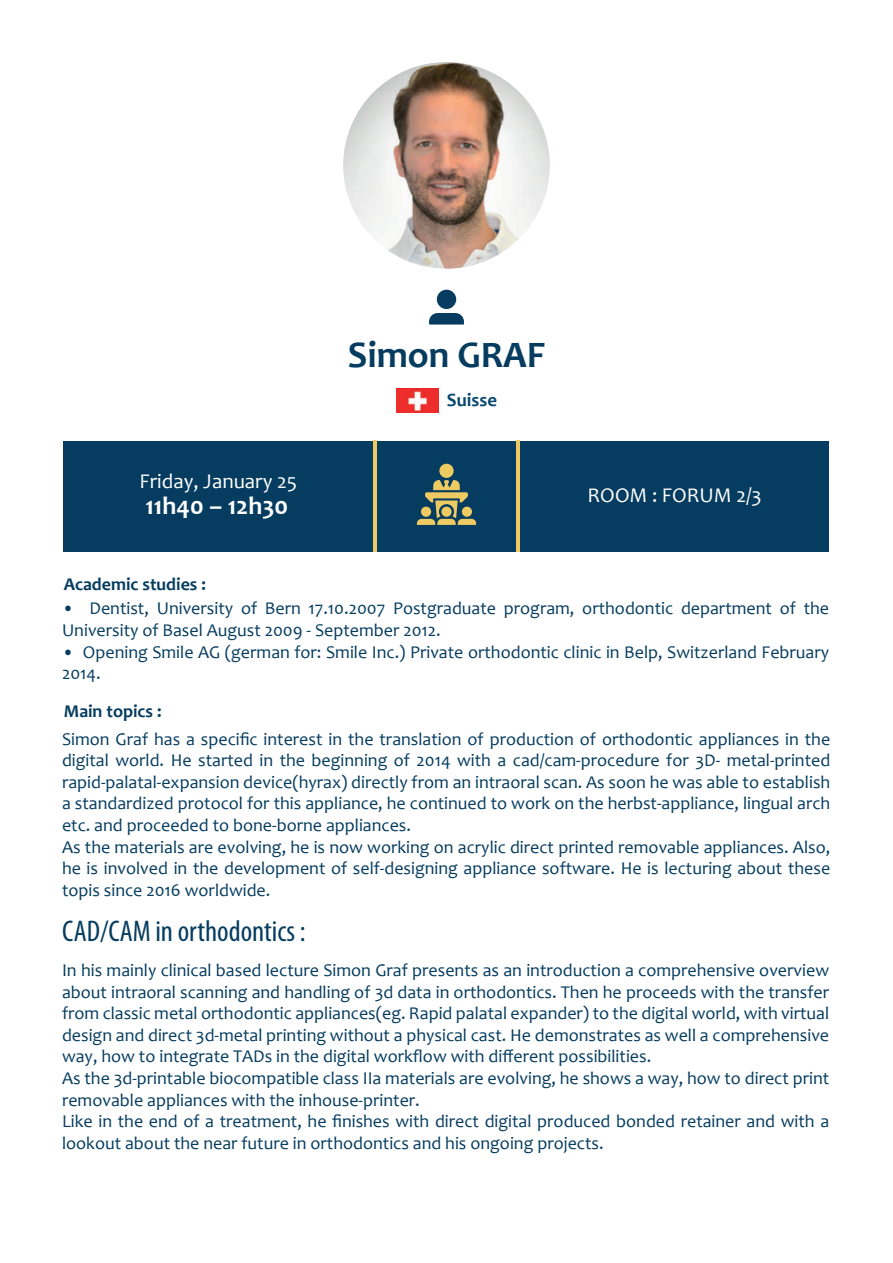
<style>
.page{position:relative;width:893px;height:1263px;background:#fff}
.page>*{position:absolute;margin:0;border:0;box-sizing:border-box;transform-origin:0 0}
.t1{font:700 37.5px "Candara";color:#053c5f}
.t2{font:condensed 30px "Myriad Pro";color:#053c5f}
.t3{font:700 25.5px "Candara";color:#fff}
.t4{font:21px "Candara";color:#fff}
.t5{font:700 18.75px "Candara";color:#07476f}
.t6{font:18px/21.6px "Candara";color:#053c5f}
.t7{font:700 18px "Candara";color:#053c5f}
</style>
<div class="page">
<img style="left:343px;top:62px;width:207px;height:207px;border-radius:103px">
<svg style="left:429px;top:313px;width:35px;height:12px"></svg>
<div style="left:437px;top:290px;width:19px;height:19px;background:#053c5f;border-radius:50%"></div>
<div style="left:64px;top:441px;width:765px;height:111px;background:#053c5f"></div>
<hr style="left:373px;top:441px;width:4px;height:111px;background:#eeca63">
<hr style="left:516px;top:441px;width:4px;height:111px;background:#eeca63">
<div style="left:439px;top:464px;width:15px;height:14px;background:#eeca63;border-radius:50%"></div>
<svg style="left:416px;top:480px;width:60px;height:45px"></svg>
<div style="left:421px;top:507px;width:10px;height:10px;background:#eeca63;border-radius:50%"></div>
<div style="left:441px;top:507px;width:11px;height:10px;background:#eeca63;border-radius:50%"></div>
<div style="left:462px;top:507px;width:10px;height:10px;background:#eeca63;border-radius:50%"></div>
<img style="left:396px;top:388px;width:43px;height:25px">
<h1 class="t1" style="left:348px;top:331px;width:199px">Simon GRAF</h1>
<p class="t5" style="left:447px;top:388px;width:52px">Suisse</p>
<p class="t4" style="left:140px;top:468px;width:159px">Friday, January 25</p>
<h3 class="t3" style="left:145px;top:489px;width:144px">11h40 – 12h30</h3>
<p class="t4" style="left:587px;top:482px;width:176px">ROOM : FORUM 2/3</p>
<p class="t7" style="left:64px;top:573px;width:144px">Academic studies :</p>
<p class="t6" style="left:62px;top:597px;width:769px">• Dentist, University of Bern 17.10.2007 Postgraduate program, orthodontic department of the<br>University of Basel August 2009 - September 2012.</p>
<p class="t6" style="left:62px;top:641px;width:769px">• Opening Smile AG (german for: Smile Inc.) Private orthodontic clinic in Belp, Switzerland February<br>2014.</p>
<p class="t7" style="left:64px;top:700px;width:99px">Main topics :</p>
<p class="t6" style="left:62px;top:728px;width:770px">Simon Graf has a specific interest in the translation of production of orthodontic appliances in the digital world. He started in the beginning of 2014 with a cad/cam-procedure for 3D- metal-printed rapid-palatal-expansion device(hyrax) directly from an intraoral scan. As soon he was able to establish a standardized protocol for this appliance, he continued to work on the herbst-appliance, lingual arch etc. and proceeded to bone-borne appliances.<br>As the materials are evolving, he is now working on acrylic direct printed removable appliances. Also, he is involved in the development of self-designing appliance software. He is lecturing about these topis since 2016 worldwide.</p>
<h2 class="t2" style="left:62px;top:912px;width:245px">CAD/CAM in orthodontics :</h2>
<p class="t6" style="left:62px;top:959px;width:769px">In his mainly clinical based lecture Simon Graf presents as an introduction a comprehensive overview about intraoral scanning and handling of 3d data in orthodontics. Then he proceeds with the transfer from classic metal orthodontic appliances(eg. Rapid palatal expander) to the digital world, with virtual design and direct 3d-metal printing without a physical cast. He demonstrates as well a comprehensive way, how to integrate TADs in the digital workflow with different possibilities.<br>As the 3d-printable biocompatible class IIa materials are evolving, he shows a way, how to direct print removable appliances with the inhouse-printer.<br>Like in the end of a treatment, he finishes with direct digital produced bonded retainer and with a lookout about the near future in orthodontics and his ongoing projects.</p>
</div>
